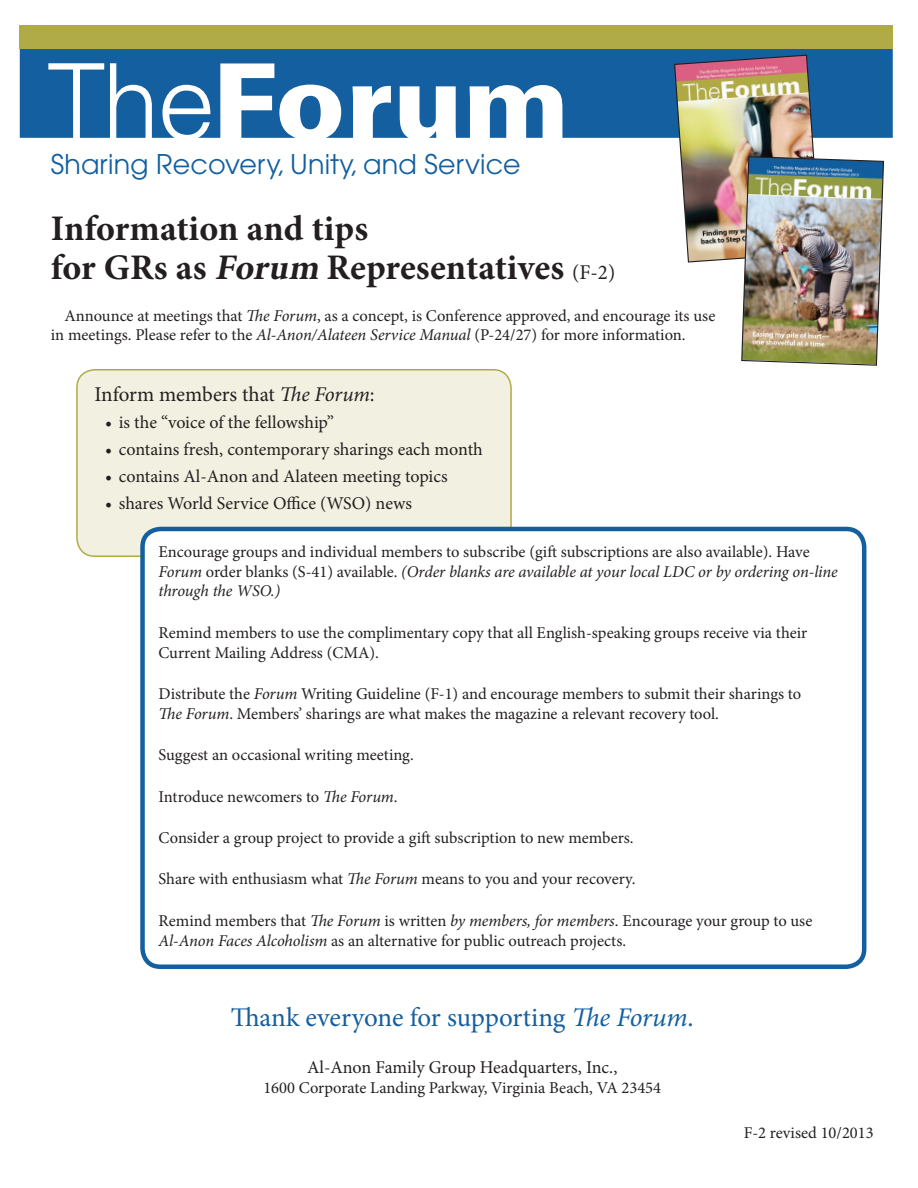
<style>
.page{position:relative;width:918px;height:1188px;background:#fff}
.page>*{position:absolute;margin:0;border:0;box-sizing:border-box;transform-origin:0 0}
.t1{font:700 36px/39px "Minion Pro";color:#231f20}
.t2{font:27px "Minion Pro";letter-spacing:-.005em;color:#135f9f}
.t3{font:27px "Avant Garde";letter-spacing:.005em;color:#135f9f}
.t4{font:21px "Minion Pro";letter-spacing:-.005em;color:#231f20}
.t5{font:18px "Minion Pro";letter-spacing:-.005em;color:#231f20}
.t6{font:16.5px/19.8px "Minion Pro";letter-spacing:-.005em;color:#231f20}
.s1{font-style:italic}
.s2{font-weight:400;font-size:21px}
</style>
<div class="page">
<div style="left:77px;top:370px;width:434px;height:186px;background:#f2f0e1;border-radius:18px"></div>
<div style="left:76px;top:369px;width:436px;height:188px;border:2px solid #b1ab47;border-radius:18px"></div>
<div style="left:143px;top:529px;width:721px;height:438px;background:#fff;border-radius:18px"></div>
<div style="left:140px;top:527px;width:726px;height:442px;border:4px solid #135f9f;border-radius:18px"></div>
<svg style="left:20px;top:49px;width:873px;height:89px;fill:#135f9f"></svg>
<div style="left:20px;top:25px;width:873px;height:24px;background:#b1ab47"></div>
<img style="left:673px;top:54px;width:212px;height:312px">
<h2 class="t3" style="left:51px;top:148px;width:471px">Sharing Recovery, Unity, and Service</h2>
<h1 class="t1" style="left:51px;top:209px;width:566px">Information and tips<br>for GRs as <span class="s1">Forum</span> Representatives <span class="s2">(F-2)</span></h1>
<p class="t6" style="left:51px;top:305px;width:666px;text-indent:13px">Announce at meetings that <span class="s1">The Forum</span>, as a concept, is Conference approved, and encourage its use in meetings. Please refer to the <span class="s1">Al-Anon/Alateen Service Manual</span> (P-24/27) for more information.</p>
<p class="t4" style="left:94px;top:380px;width:282px">Inform members that <span class="s1">The Forum</span>:</p>
<p class="t5" style="left:105px;top:410px;width:230px">• is the “voice of the fellowship”</p>
<p class="t5" style="left:105px;top:437px;width:379px">• contains fresh, contemporary sharings each month</p>
<p class="t5" style="left:105px;top:464px;width:344px">• contains Al-Anon and Alateen meeting topics</p>
<p class="t5" style="left:105px;top:491px;width:308px">• shares World Service Office (WSO) news</p>
<p class="t6" style="left:159px;top:542px;width:681px">Encourage groups and individual members to subscribe (gift subscriptions are also available). Have<br><span class="s1">Forum</span> order blanks (S-41) available. <span class="s1">(Order blanks are available at your local LDC or by ordering on-line through the WSO.)</span></p>
<p class="t6" style="left:159px;top:623px;width:650px">Remind members to use the complimentary copy that all English-speaking groups receive via their<br>Current Mailing Address (CMA).</p>
<p class="t6" style="left:159px;top:684px;width:644px">Distribute the <span class="s1">Forum</span> Writing Guideline (F-1) and encourage members to submit their sharings to<br><span class="s1">The Forum</span>. Members’ sharings are what makes the magazine a relevant recovery tool.</p>
<p class="t6" style="left:159px;top:745px;width:257px">Suggest an occasional writing meeting.</p>
<p class="t6" style="left:159px;top:787px;width:241px">Introduce newcomers to <span class="s1">The Forum</span>.</p>
<p class="t6" style="left:159px;top:828px;width:476px">Consider a group project to provide a gift subscription to new members.</p>
<p class="t6" style="left:159px;top:869px;width:478px">Share with enthusiasm what <span class="s1">The Forum</span> means to you and your recovery.</p>
<p class="t6" style="left:159px;top:911px;width:655px">Remind members that <span class="s1">The Forum</span> is written <span class="s1">by members, for members</span>. Encourage your group to use<br><span class="s1">Al‑Anon Faces Alcoholism</span> as an alternative for public outreach projects.</p>
<h2 class="t2" style="left:231px;top:1000px;width:465px">Thank everyone for supporting <span class="s1">The Forum</span>.</h2>
<p class="t5" style="left:307px;top:1055px;width:312px">Al-Anon Family Group Headquarters, Inc.,</p>
<p class="t6" style="left:263px;top:1078px;width:399px">1600 Corporate Landing Parkway, Virginia Beach, VA 23454</p>
<p class="t6" style="left:744px;top:1123px;width:131px">F-2 revised 10/2013</p>
</div>
